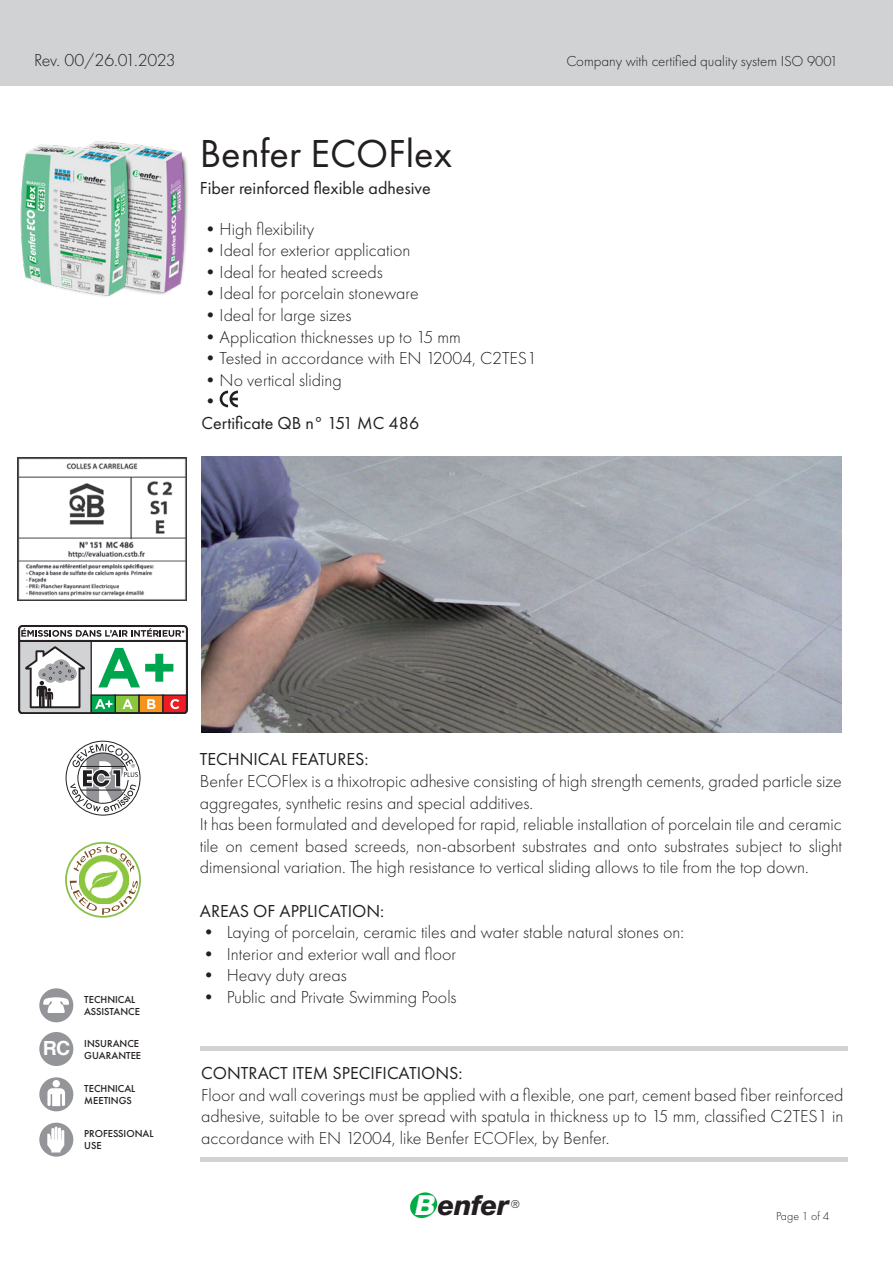
<style>
.page{position:relative;width:893px;height:1263px;background:#fff}
.page>*{position:absolute;margin:0;border:0;box-sizing:border-box;transform-origin:0 0}
.Normale{font:40.5px "Futura PT";color:#231f20}
.t1{font:italic 800 27.6px "Helvetica Neue";letter-spacing:-.02em;color:#231f20}
.testi{font:700 19.5px "Helvetica";color:#fff}
.Normale-2{font:300 18px/21.6px "Futura PT";color:#231f20;text-align:justify}
.Normale-3{font:18px "Futura PT";color:#231f20}
.Normale-4{font:300 18px "Futura PT";letter-spacing:-.03em;color:#231f20}
.t2{font:300 15px "Futura PT";color:#231f20}
.Normale-5{font:300 12px "Futura PT";color:#231f20}
.testi-2{font:500 10.5px "Futura PT";color:#231f20}
.t3{font:300 10.5px "Futura";color:#231f20}
.s1{color:#fff}
</style>
<div class="page">
<svg style="left:410px;top:1192px;width:28px;height:26px"></svg>
<div style="left:0;top:1px;width:893px;height:85px;background:#d1d2d4"></div>
<hr style="left:200px;top:1046px;width:648px;height:4px;background:#d1d2d4">
<hr style="left:200px;top:1158px;width:648px;height:4px;background:#d1d2d4">
<svg style="left:220px;top:391px;width:18px;height:16px"></svg>
<img style="left:201px;top:456px;width:640px;height:276px">
<div style="left:39px;top:988px;width:34px;height:34px;background:#939598;border-radius:50%"></div>
<svg style="left:43px;top:997px;width:26px;height:16px"></svg>
<div style="left:39px;top:1077px;width:34px;height:34px;background:#939598;border-radius:50%"></div>
<div style="left:53px;top:1080px;width:7px;height:7px;background:#fff;border-radius:50%"></div>
<svg style="left:47px;top:1088px;width:18px;height:18px"></svg>
<div style="left:39px;top:1123px;width:34px;height:34px;background:#939598;border-radius:50%"></div>
<svg style="left:47px;top:1126px;width:17px;height:26px"></svg>
<div style="left:39px;top:1032px;width:34px;height:34px;background:#939598;border-radius:50%"></div>
<svg style="left:18px;top:625px;width:170px;height:89px"></svg>
<svg style="left:66px;top:741px;width:74px;height:74px"></svg>
<img style="left:80px;top:872px;width:48px;height:9px">
<svg style="left:70px;top:881px;width:68px;height:34px"></svg>
<svg style="left:74px;top:845px;width:61px;height:27px"></svg>
<div style="left:65px;top:842px;width:76px;height:76px;border:2px solid #88c048;border-radius:50%"></div>
<img style="left:17px;top:458px;width:169px;height:143px">
<img style="left:133px;top:144px;width:55px;height:151px">
<img style="left:20px;top:141px;width:113px;height:156px">
<p class="Normale-4" style="left:34px;top:50px;width:143px">Rev. 00/26.01.2023</p>
<p class="Normale" style="left:200px;top:129px;width:254px">Benfer ECOFlex</p>
<p class="Normale-3" style="left:200px;top:177px;width:232px">Fiber reinforced flexible adhesive</p>
<p class="Normale-2" style="left:202px;top:218px;width:114px">•High flexibility</p>
<p class="Normale-2" style="left:202px;top:239px;width:210px">•Ideal for exterior application</p>
<p class="Normale-2" style="left:202px;top:261px;width:183px">•Ideal for heated screeds</p>
<p class="Normale-2" style="left:202px;top:283px;width:219px">•Ideal for porcelain stoneware</p>
<p class="Normale-2" style="left:202px;top:304px;width:151px">•Ideal for large sizes</p>
<p class="Normale-2" style="left:202px;top:326px;width:261px">•Application thicknesses up to 15 mm</p>
<p class="Normale-2" style="left:202px;top:347px;width:337px">•Tested in accordance with EN 12004, C2TES1</p>
<p class="Normale-2" style="left:202px;top:369px;width:142px">•No vertical sliding</p>
<p class="Normale-2" style="left:202px;top:391px;width:19px">•</p>
<p class="Normale-3" style="left:202px;top:412px;width:219px">Certificate QB n° 151 MC 486</p>
<p class="t2" style="left:566px;top:52px;width:273px">Company with certified quality system ISO 9001</p>
<p class="testi-2" style="left:84px;top:993px;width:53px">TECHNICAL</p>
<p class="testi-2" style="left:84px;top:1005px;width:57px">ASSISTANCE</p>
<p class="testi-2" style="left:84px;top:1037px;width:56px">INSURANCE</p>
<p class="testi" style="left:43px;top:1033px;width:29px">RC</p>
<p class="testi-2" style="left:84px;top:1049px;width:58px">GUARANTEE</p>
<p class="testi-2" style="left:84px;top:1082px;width:53px">TECHNICAL</p>
<p class="testi-2" style="left:84px;top:1094px;width:49px">MEETINGS</p>
<p class="testi-2" style="left:84px;top:1127px;width:71px">PROFESSIONAL</p>
<p class="testi-2" style="left:84px;top:1139px;width:19px">USE</p>
<p class="Normale-3" style="left:200px;top:749px;width:170px">TECHNICAL FEATURES:</p>
<p class="Normale-2" style="left:200px;top:770px;width:643px">Benfer ECOFlex is a thixotropic adhesive consisting of high strength cements, graded particle size aggregates, synthetic resins and special additives.</p>
<p class="Normale-2" style="left:200px;top:813px;width:644px">It has been formulated and developed for rapid, reliable installation of porcelain tile and ceramic tile on cement based screeds, non-absorbent substrates and onto substrates subject to slight dimensional variation. The high resistance to vertical sliding allows to tile from the top down.</p>
<p class="Normale-3" style="left:200px;top:900px;width:186px">AREAS OF APPLICATION:</p>
<p class="Normale-2" style="left:200px;top:921px;width:486px">• Laying of porcelain, ceramic tiles and water stable natural stones on:</p>
<p class="Normale-2" style="left:200px;top:943px;width:258px">• Interior and exterior wall and floor</p>
<p class="Normale-2" style="left:200px;top:965px;width:148px">• Heavy duty areas</p>
<p class="Normale-2" style="left:200px;top:986px;width:258px">• Public and Private Swimming Pools</p>
<p class="Normale-3" style="left:201px;top:1062px;width:263px">CONTRACT ITEM SPECIFICATIONS:</p>
<p class="Normale-2" style="left:201px;top:1084px;width:644px">Floor and wall coverings must be applied with a flexible, one part, cement based fiber reinforced adhesive, suitable to be over spread with spatula in thickness up to 15 mm, classified C2TES1 in accordance with EN 12004, like Benfer ECOFlex, by Benfer.</p>
<h2 class="t1" style="left:416px;top:1189px;width:95px"><span class="s1">B</span>enfer</h2>
<p class="t3" style="left:511px;top:1198px;width:10px">®</p>
<p class="Normale-5" style="left:776px;top:1209px;width:55px">Page 1 of 4</p>
</div>
